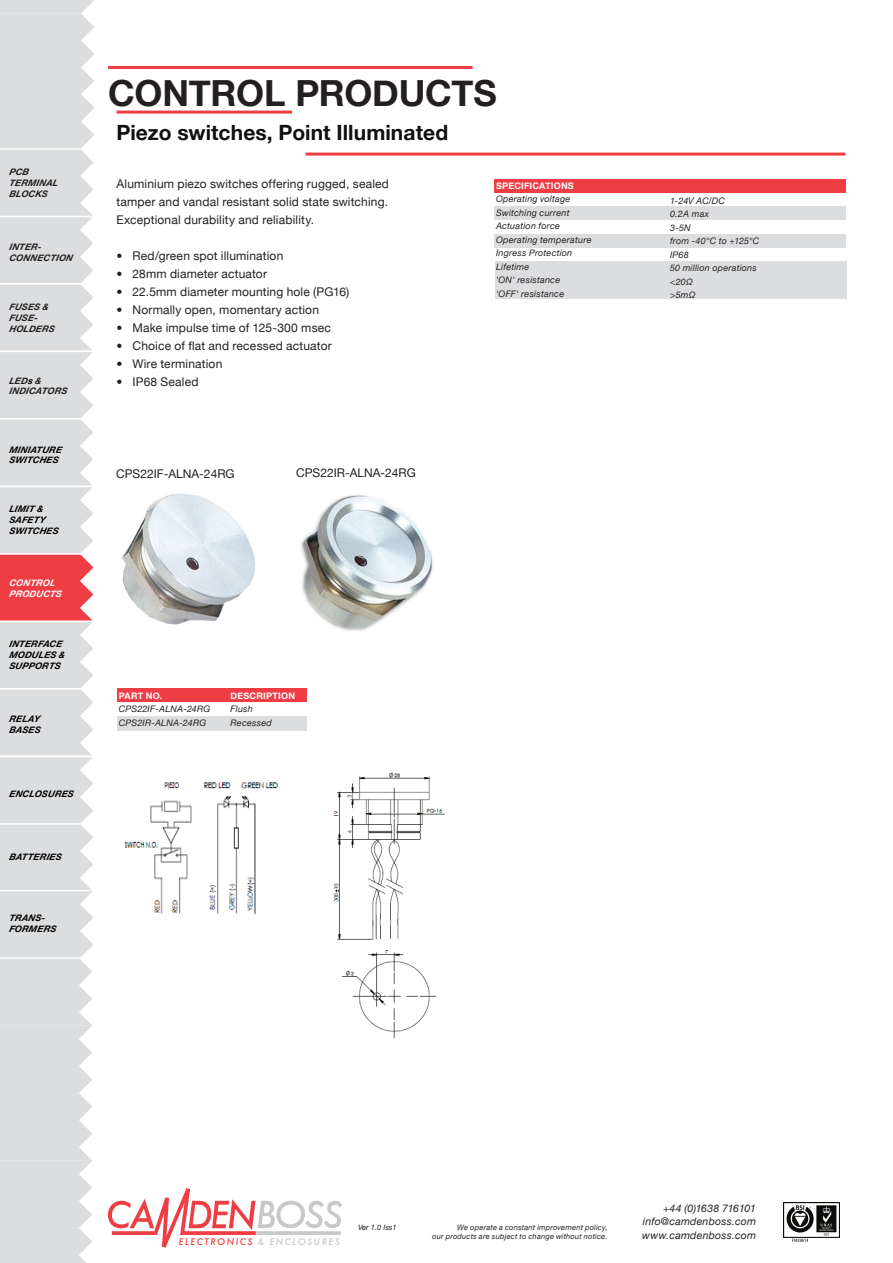
<style>
.page{position:relative;width:893px;height:1263px;background:#fff}
.page>*{position:absolute;margin:0;border:0;box-sizing:border-box;transform-origin:0 0}
.t1{font:700 36px "Helvetica Neue";letter-spacing:-.005em;color:#231f20}
.t2{font:700 21px "Helvetica Neue";letter-spacing:.005em;color:#0f0f0f}
.t3{font:12px "Helvetica Neue";letter-spacing:.015em;color:#231f20}
.t4{font:italic 10.5px "Helvetica Neue";letter-spacing:.02em;color:#231f20}
.t5{font:italic 10.5px "Helvetica Neue";letter-spacing:-.02em;color:#231f20}
.t6{font:italic 9px "Helvetica Neue";letter-spacing:.025em;color:#231f20}
.t7{font:italic 700 9px "Helvetica Neue";letter-spacing:.025em;color:#000}
.t8{font:italic 700 9px "Helvetica Neue";letter-spacing:.025em;color:#231f20}
.t9{font:700 9px "Helvetica Neue";letter-spacing:.025em;color:#fff}
.t10{font:italic 500 9px "Futura";letter-spacing:.17em;color:#ee3d43}
.t11{font:italic 700 9px "Helvetica Neue";color:#fff}
.t12{font:italic 700 9px "Helvetica Neue";color:#030203}
.t13{font:italic 7.5px "Helvetica Neue";letter-spacing:.025em;color:#231f20}
.s1{color:#231f20}
.s2{color:#c7c8ca}
</style>
<div class="page">
<svg style="left:0;top:0;width:94px;height:1263px;background:#e0d8da"></svg>
<hr style="left:108px;top:66px;width:364px;height:3px;background:#ee3d43">
<svg style="left:108px;top:1188px;width:234px;height:60px"></svg>
<img style="left:783px;top:1202px;width:57px;height:40px">
<div style="left:495px;top:261px;width:351px;height:37px;background:#dcdddf"></div>
<div style="left:495px;top:234px;width:351px;height:14px;background:#dcdddf"></div>
<div style="left:117px;top:717px;width:189px;height:14px;background:#dcdddf"></div>
<div style="left:495px;top:207px;width:351px;height:13px;background:#dcdddf"></div>
<div style="left:117px;top:688px;width:189px;height:14px;background:#ee3d43"></div>
<div style="left:495px;top:180px;width:351px;height:13px;background:#ee3d43"></div>
<hr style="left:117px;top:111px;width:175px;height:3px;background:#ee3d43">
<hr style="left:305px;top:153px;width:540px;height:3px;background:#ee3d43">
<img style="left:122px;top:493px;width:133px;height:132px">
<img style="left:301px;top:495px;width:132px;height:136px">
<img style="left:333px;top:769px;width:112px;height:269px">
<img style="left:124px;top:781px;width:155px;height:133px">
<p class="t8" style="left:9px;top:167px;width:23px">PCB</p>
<p class="t8" style="left:9px;top:177px;width:52px">TERMINA L</p>
<p class="t8" style="left:9px;top:188px;width:42px">BLOCKS</p>
<p class="t8" style="left:9px;top:241px;width:36px">INTER-</p>
<p class="t8" style="left:9px;top:252px;width:67px">CONNECTION</p>
<p class="t8" style="left:9px;top:302px;width:43px">FUSES &amp;</p>
<p class="t8" style="left:9px;top:312px;width:32px">FUSE-</p>
<p class="t8" style="left:9px;top:323px;width:49px">HOLDERS</p>
<p class="t8" style="left:9px;top:375px;width:8px">LED</p>
<p class="t7" style="left:28px;top:375px;width:17px">S <span class="s1">&amp;</span></p>
<p class="t8" style="left:9px;top:386px;width:61px">INDICATORS</p>
<p class="t7" style="left:9px;top:444px;width:56px">MINIA TURE</p>
<p class="t7" style="left:9px;top:455px;width:53px">SWITCHES</p>
<p class="t7" style="left:9px;top:503px;width:37px">LIMIT &amp;</p>
<p class="t7" style="left:9px;top:514px;width:38px">SAFETY</p>
<p class="t7" style="left:9px;top:525px;width:53px">SWITCHES</p>
<p class="t11" style="left:9px;top:577px;width:49px">CONTROL</p>
<p class="t11" style="left:9px;top:588px;width:56px">PRODUCTS</p>
<p class="t7" style="left:9px;top:638px;width:57px">INTERFACE</p>
<p class="t7" style="left:9px;top:649px;width:59px">MODULES &amp;</p>
<p class="t7" style="left:9px;top:660px;width:55px">SUPPORTS</p>
<p class="t12" style="left:9px;top:713px;width:32px">RELAY</p>
<p class="t12" style="left:9px;top:724px;width:35px">BA SES</p>
<p class="t7" style="left:9px;top:788px;width:68px">ENCLOSURES</p>
<p class="t7" style="left:9px;top:851px;width:56px">BA TTERIES</p>
<p class="t7" style="left:9px;top:912px;width:39px">TRA NS-</p>
<p class="t7" style="left:9px;top:923px;width:50px">FORMERS</p>
<p class="t1" style="left:108px;top:71px;width:390px">CONTROL PRODUCTS</p>
<p class="t2" style="left:116px;top:120px;width:333px">PIEZO SWITCHES, POINT ILLUMINATED</p>
<p class="t3" style="left:116px;top:177px;width:274px">Aluminium piezo switches offering rugged, sealed</p>
<p class="t3" style="left:116px;top:195px;width:273px">tamper and vandal resistant solid state switching.</p>
<p class="t3" style="left:116px;top:213px;width:199px">Exceptional durability and reliability.</p>
<p class="t3" style="left:116px;top:249px;width:168px">• Red/green spot illumination</p>
<p class="t3" style="left:116px;top:267px;width:152px">• 28mm diameter actuator</p>
<p class="t3" style="left:116px;top:285px;width:234px">• 22.5mm diameter mounting hole (PG16)</p>
<p class="t3" style="left:116px;top:303px;width:204px">• Normally open, momentary action</p>
<p class="t3" style="left:116px;top:321px;width:216px">• Make impulse time of 125-300 msec</p>
<p class="t3" style="left:116px;top:339px;width:217px">• Choice of flat and recessed actuator</p>
<p class="t3" style="left:116px;top:357px;width:107px">• Wire termination</p>
<p class="t3" style="left:116px;top:375px;width:84px">• IP68 Sealed</p>
<p class="t3" style="left:116px;top:467px;width:120px">CPS22IF-ALNA-24RG</p>
<p class="t3" style="left:296px;top:466px;width:121px">CPS22IR-ALNA-24RG</p>
<p class="t9" style="left:496px;top:180px;width:79px">SPECIFICATIONS</p>
<p class="t6" style="left:496px;top:194px;width:76px">Operating voltage</p>
<p class="t6" style="left:496px;top:207px;width:75px">Switching current</p>
<p class="t6" style="left:496px;top:221px;width:65px">Actuation force</p>
<p class="t6" style="left:496px;top:234px;width:97px">Operating temperature</p>
<p class="t6" style="left:496px;top:248px;width:78px">Ingress Protection</p>
<p class="t6" style="left:496px;top:261px;width:35px">Lifetime</p>
<p class="t6" style="left:496px;top:275px;width:66px">'ON' resistance</p>
<p class="t6" style="left:496px;top:288px;width:70px">'OFF' resistance</p>
<p class="t9" style="left:119px;top:690px;width:45px">PART NO.</p>
<p class="t6" style="left:119px;top:704px;width:93px">CPS22IF-ALNA-24RG</p>
<p class="t6" style="left:119px;top:717px;width:89px">CPS2IR-ALNA-24RG</p>
<p class="t9" style="left:230px;top:690px;width:66px">DESCRIPTION</p>
<p class="t6" style="left:230px;top:703px;width:24px">Flush</p>
<p class="t6" style="left:230px;top:717px;width:43px">Recessed</p>
<p class="t6" style="left:670px;top:195px;width:56px">1-24V AC/DC</p>
<p class="t6" style="left:670px;top:208px;width:41px">0.2A max</p>
<p class="t6" style="left:670px;top:222px;width:22px">3-5N</p>
<p class="t6" style="left:670px;top:235px;width:91px">from -40°C to +125°C</p>
<p class="t6" style="left:670px;top:249px;width:20px">IP68</p>
<p class="t6" style="left:670px;top:262px;width:88px">50 million operations</p>
<p class="t6" style="left:670px;top:276px;width:24px">&lt;20Ω</p>
<p class="t6" style="left:670px;top:289px;width:27px">&gt;5mΩ</p>
<p class="t10" style="left:179px;top:1235px;width:163px">ELECTRONICS <span class="s2">&amp; ENCLOSURES</span></p>
<p class="t13" style="left:358px;top:1223px;width:40px">Ver 1.0 Iss1</p>
<p class="t13" style="left:457px;top:1223px;width:152px">We operate a constant improvement policy,</p>
<p class="t13" style="left:432px;top:1232px;width:177px">our products are subject to change without notice.</p>
<p class="t5" style="left:663px;top:1202px;width:95px">+44 (0)1638 716101</p>
<p class="t4" style="left:643px;top:1215px;width:115px">info@camdenboss.com</p>
<p class="t4" style="left:642px;top:1229px;width:115px">www.camdenboss.com</p>
</div>
